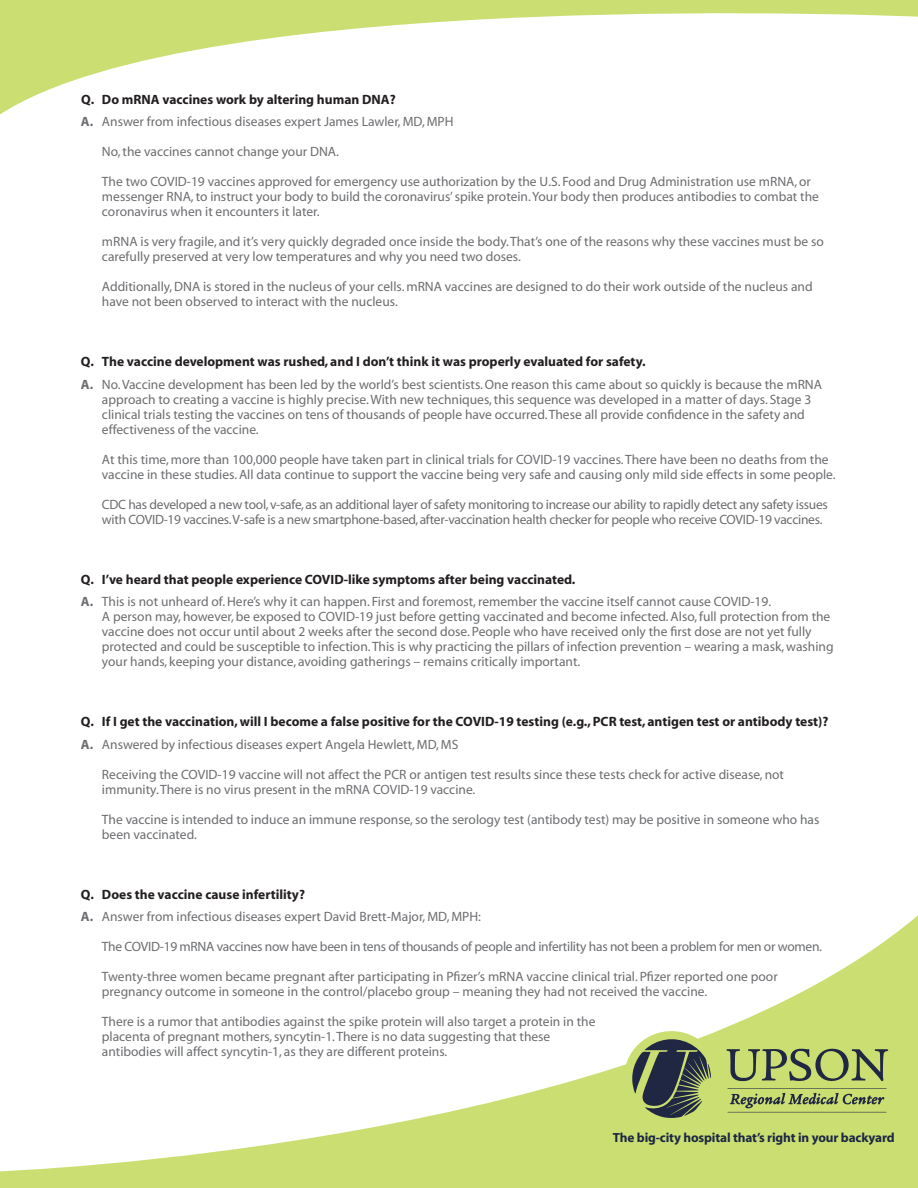
<style>
.page{position:relative;width:918px;height:1188px;background:#fff}
.page>*{position:absolute;margin:0;border:0;box-sizing:border-box;transform-origin:0 0}
.t1{font:13.5px/15px "Myriad";color:#6c6d70}
.t2{font:13.5px/15px "Myriad";letter-spacing:-.02em;color:#6c6d70}
.t3{font:700 13.5px/22.5px "Myriad";color:#231f20}
.t4{font:700 13.2px "Myriad";letter-spacing:-.01em;color:#1c2743}
.s1{font-weight:700;color:#231f20}
.s2{font-weight:700}
.s3{color:#6c6d70}
.s4{font-weight:400;color:#6c6d70}
</style>
<div class="page">
<svg style="left:0;top:915px;width:918px;height:273px"></svg>
<div style="left:624px;top:1031px;width:95px;height:94px;background:#cbde72;border-radius:50%"></div>
<svg style="left:727px;top:1048px;width:161px;height:33px;background:#96a663"></svg>
<svg style="left:632px;top:1039px;width:79px;height:79px"></svg>
<svg style="left:727px;top:1088px;width:160px;height:25px;background:#a5b667"></svg>
<svg style="left:0;top:0;width:918px;height:114px"></svg>
<p class="t1" style="left:81px;top:89px;width:374px;line-height:22.5px"><span class="s1">Q. Do mRNA vaccines work by altering human DNA?<br></span><span class="s2">A.</span> Answer from infectious diseases expert James Lawler, MD, MPH</p>
<p class="t1" style="left:102px;top:145px;width:239px">No, the vaccines cannot change your DNA.</p>
<p class="t1" style="left:102px;top:175px;width:719px">The two COVID-19 vaccines approved for emergency use authorization by the U.S. Food and Drug Administration use mRNA, or messenger RNA, to instruct your body to build the coronavirus’ spike protein. Your body then produces antibodies to combat the coronavirus when it encounters it later.</p>
<p class="t1" style="left:102px;top:235px;width:724px">mRNA is very fragile, and it’s very quickly degraded once inside the body. That’s one of the reasons why these vaccines must be so carefully preserved at very low temperatures and why you need two doses.</p>
<p class="t1" style="left:102px;top:280px;width:712px">Additionally, DNA is stored in the nucleus of your cells. mRNA vaccines are designed to do their work outside of the nucleus and have not been observed to interact with the nucleus.</p>
<p class="t1" style="left:81px;top:351px;width:743px;line-height:22.5px"><span class="s1">Q. The vaccine development was rushed, and I don’t think it was properly evaluated for safety.<br></span><span class="s2">A.</span> No. Vaccine development has been led by the world’s best scientists. One reason this came about so quickly is because the mRNA</p>
<p class="t1" style="left:102px;top:392px;width:711px">approach to creating a vaccine is highly precise. With new techniques, this sequence was developed in a matter of days. Stage 3 clinical trials testing the vaccines on tens of thousands of people have occurred. These all provide confidence in the safety and effectiveness of the vaccine.</p>
<p class="t1" style="left:102px;top:452px;width:735px">At this time, more than 100,000 people have taken part in clinical trials for COVID-19 vaccines. There have been no deaths from the vaccine in these studies. All data continue to support the vaccine being very safe and causing only mild side effects in some people.</p>
<p class="t2" style="left:102px;top:497px;width:727px">CDC has developed a new tool, v-safe, as an additional layer of safety monitoring to increase our ability to rapidly detect any safety issues with COVID-19 vaccines. V-safe is a new smartphone-based, after-vaccination health checker for people who receive COVID-19 vaccines.</p>
<p class="t1" style="left:81px;top:569px;width:692px;line-height:22.5px"><span class="s1">Q. I’ve heard that people experience COVID-like symptoms after being vaccinated.<br></span><span class="s2">A.</span> This is not unheard of. Here’s why it can happen. First and foremost, remember the vaccine itself cannot cause COVID-19.</p>
<p class="t1" style="left:102px;top:610px;width:733px">A person may, however, be exposed to COVID-19 just before getting vaccinated and become infected. Also, full protection from the vaccine does not occur until about 2 weeks after the second dose. People who have received only the first dose are not yet fully protected and could be susceptible to infection. This is why practicing the pillars of infection prevention – wearing a mask, washing your hands, keeping your distance, avoiding gatherings – remains critically important.</p>
<p class="t3" style="left:81px;top:711px;width:749px">Q. If I get the vaccination, will I become a false positive for the COVID-19 testing (e.g., PCR test, antigen test or antibody test)?<br><span class="s3">A.</span> <span class="s4">Answered by infectious diseases expert Angela Hewlett, MD, MS</span></p>
<p class="t1" style="left:102px;top:767px;width:684px">Receiving the COVID-19 vaccine will not affect the PCR or antigen test results since these tests check for active disease, not immunity. There is no virus present in the mRNA COVID-19 vaccine.</p>
<p class="t1" style="left:102px;top:812px;width:719px">The vaccine is intended to induce an immune response, so the serology test (antibody test) may be positive in someone who has been vaccinated.</p>
<p class="t1" style="left:81px;top:884px;width:402px;line-height:22.5px"><span class="s1">Q. Does the vaccine cause infertility?<br></span><span class="s2">A.</span> Answer from infectious diseases expert David Brett-Major, MD, MPH:</p>
<p class="t2" style="left:102px;top:940px;width:722px">The COVID-19 mRNA vaccines now have been in tens of thousands of people and infertility has not been a problem for men or women.</p>
<p class="t1" style="left:102px;top:970px;width:677px">Twenty-three women became pregnant after participating in Pfizer’s mRNA vaccine clinical trial. Pfizer reported one poor pregnancy outcome in someone in the control/placebo group – meaning they had not received the vaccine.</p>
<p class="t1" style="left:102px;top:1015px;width:495px">There is a rumor that antibodies against the spike protein will also target a protein in the placenta of pregnant mothers, syncytin-1. There is no data suggesting that these antibodies will affect syncytin-1, as they are different proteins.</p>
<p class="t4" style="left:613px;top:1131px;width:283px">The big-city hospital that’s right in your backyard</p>
</div>
